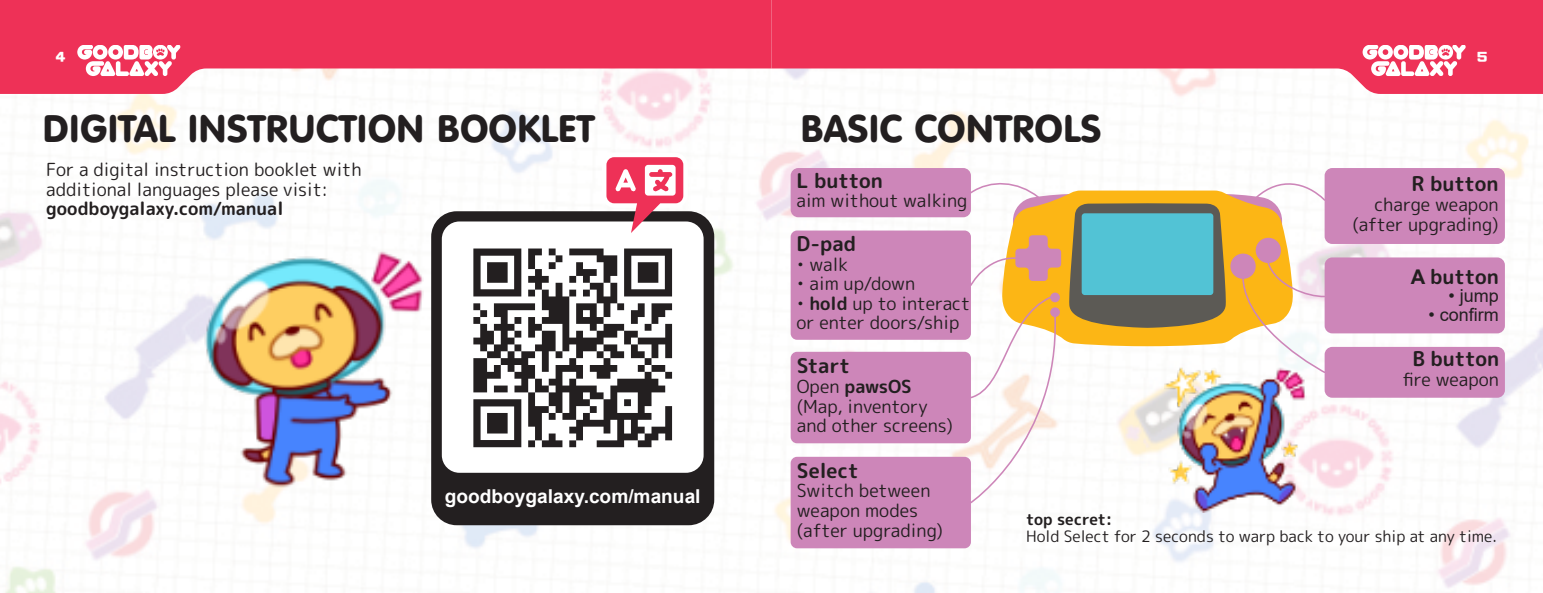
<style>
.page{position:relative;width:1543px;height:593px;background:#fff}
.page>*{position:absolute;margin:0;border:0;box-sizing:border-box;transform-origin:0 0}
.t1{font:37.8px "VAG Rounded BT";color:#231f20}
.t2{font:20.25px "rounded mgenplus 1 c bold";color:#231f20}
.t3{font:700 19.12px "Arial";color:#fff}
.t4{font:18px/19.6px "rounded mgenplus 1 c regular";color:#231f20}
.t5{font:18px "rounded mgenplus 1 c bold";color:#231f20}
.t6{font:18px "Arial";color:#231f20}
.t7{font:15.75px "rounded mgenplus 1 c regular";color:#231f20}
.t8{font:15.75px "rounded mgenplus 1 c bold";color:#231f20}
.t9{font:11.25px "CP Font";color:#fff}
.s1{font-family:"rounded mgenplus 1 c bold"}
.s2{font-family:"rounded mgenplus 1 c regular"}
.s3{font-family:"Arial";font-weight:700}
</style>
<div class="page">
<img style="left:0;top:94px;width:1543px;height:499px">
<svg style="left:0;top:0;width:771px;height:94px;fill:#ee3157"></svg>
<svg style="left:77px;top:45px;width:103px;height:31px"></svg>
<svg style="left:771px;top:0;width:772px;height:94px;fill:#ee3157"></svg>
<svg style="left:1362px;top:45px;width:103px;height:31px"></svg>
<div style="left:797px;top:0;width:700px;height:45px;background:#ee3157"></div>
<div style="left:46px;top:0;width:700px;height:45px;background:#ee3157"></div>
<div style="left:790px;top:168px;width:181px;height:49px;background:#cd86b9;border-radius:8px"></div>
<div style="left:1324px;top:168px;width:181px;height:76px;background:#cd86b9;border-radius:8px"></div>
<div style="left:1324px;top:257px;width:181px;height:76px;background:#cd86b9;border-radius:8px"></div>
<div style="left:1324px;top:347px;width:181px;height:51px;background:#cd86b9;border-radius:8px"></div>
<div style="left:790px;top:230px;width:181px;height:110px;background:#cd86b9;border-radius:6px"></div>
<div style="left:790px;top:352px;width:181px;height:91px;background:#cd86b9;border-radius:6px"></div>
<div style="left:790px;top:457px;width:181px;height:91px;background:#cd86b9;border-radius:6px"></div>
<svg style="left:969px;top:177px;width:358px;height:327px"></svg>
<img style="left:199px;top:251px;width:232px;height:238px">
<div style="left:431px;top:211px;width:283px;height:314px;background:#231f20;border-radius:25px"></div>
<div style="left:442px;top:221px;width:261px;height:252px;background:#fff;border-radius:18px"></div>
<svg style="left:473px;top:248px;width:199px;height:199px"></svg>
<svg style="left:602px;top:153px;width:86px;height:80px"></svg>
<img style="left:1164px;top:367px;width:146px;height:146px">
<p class="t9" style="left:56px;top:51px;width:11px">4</p>
<p class="t9" style="left:1477px;top:51px;width:11px">5</p>
<h1 class="t1" style="left:42px;top:113px;width:554px">DIGITAL INSTRUCTION BOOKLET</h1>
<h1 class="t1" style="left:800px;top:113px;width:302px">BASIC CONTROLS</h1>
<p class="t4" style="left:46px;top:160px;width:317px">For a digital instruction booklet with additional languages please visit:</p>
<p class="t5" style="left:46px;top:200px;width:239px">goodboygalaxy.com/manual</p>
<p class="t3" style="left:445px;top:489px;width:257px">goodboygalaxy.com/manual</p>
<p class="t2" style="left:796px;top:170px;width:88px">L button</p>
<p class="t4" style="left:796px;top:191px;width:172px">aim without walking</p>
<p class="t2" style="left:796px;top:234px;width:61px">D-pad</p>
<p class="t4" style="left:796px;top:254px;width:53px">• walk</p>
<p class="t4" style="left:796px;top:274px;width:120px">• aim up/down</p>
<p class="t4" style="left:796px;top:294px;width:175px">• <span class="s1">hold</span> up to interact or enter doors/ship</p>
<p class="t2" style="left:797px;top:356px;width:55px">Start</p>
<p class="t5" style="left:797px;top:377px;width:116px"><span class="s2">Open</span> pawsOS</p>
<p class="t4" style="left:797px;top:396px;width:158px">(Map, inventory and other screens)</p>
<p class="t2" style="left:797px;top:460px;width:63px">Select</p>
<p class="t4" style="left:797px;top:481px;width:148px">Switch between weapon modes (after upgrading)</p>
<p class="t2" style="left:1411px;top:174px;width:89px">R button</p>
<p class="t4" style="left:1352px;top:195px;width:148px;text-align:right">charge weapon (after upgrading)</p>
<p class="t2" style="left:1411px;top:266px;width:90px"><span class="s3">A</span> button</p>
<p class="t6" style="left:1448px;top:289px;width:52px">• jump</p>
<p class="t6" style="left:1428px;top:308px;width:72px">• confirm</p>
<p class="t2" style="left:1412px;top:349px;width:88px">B button</p>
<p class="t4" style="left:1402px;top:370px;width:98px">fire weapon</p>
<p class="t8" style="left:1026px;top:511px;width:88px">top secret:</p>
<p class="t7" style="left:1026px;top:528px;width:472px">Hold Select for 2 seconds to warp back to your ship at any time.</p>
</div>
